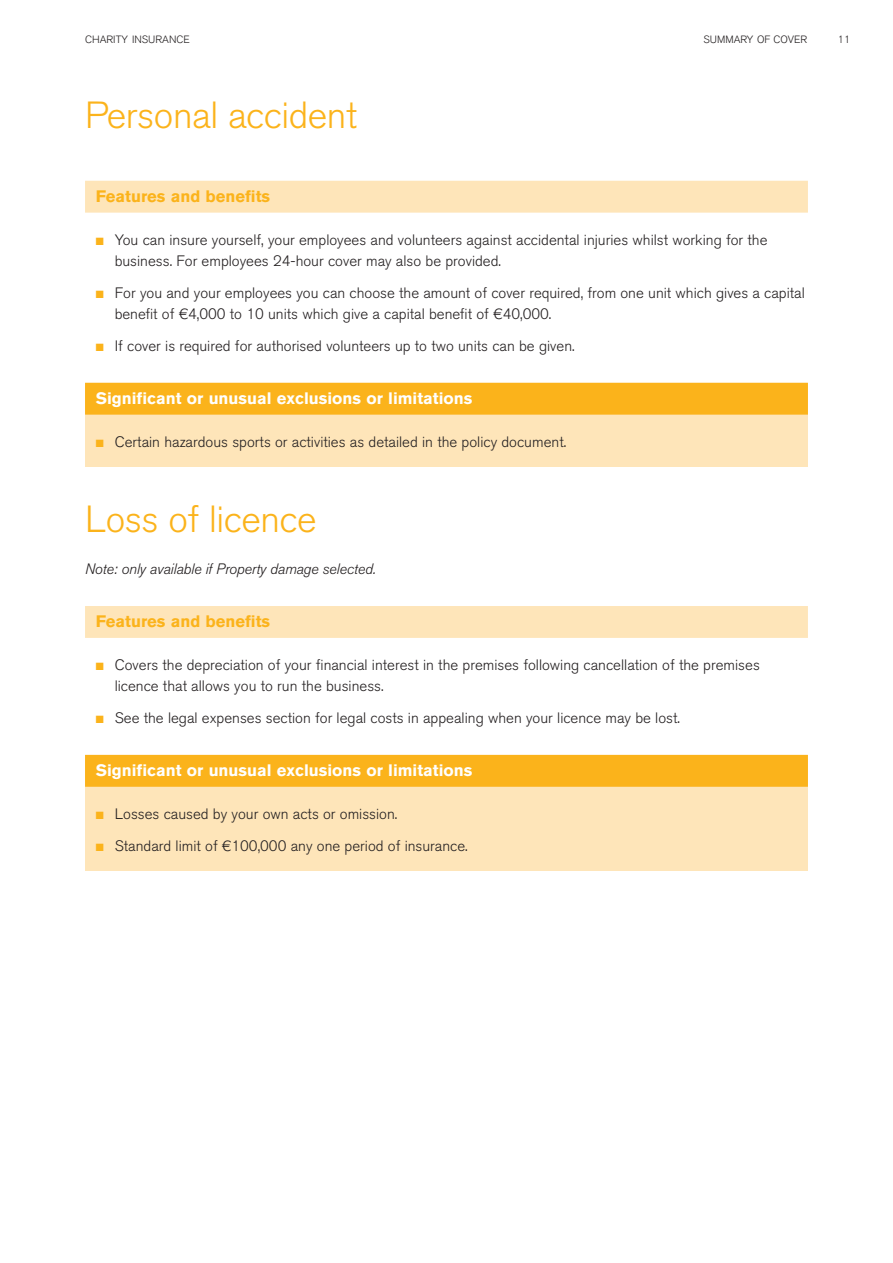
<style>
.page{position:relative;width:893px;height:1263px;background:#fff}
.page>*{position:absolute;margin:0;border:0;box-sizing:border-box;transform-origin:0 0}
.t1{font:300 37.5px "Akzidenz Grotesk BQ";letter-spacing:-.01em;color:#fbb31b}
.t2{font:700 16.5px "Akzidenz Grotesk BQ";color:#fff}
.t3{font:700 16.5px "Akzidenz Grotesk BQ";color:#fbb31b}
.t4{font:300 15px/21.3px "Akzidenz Grotesk BQ";color:#231f20}
.t5{font:italic 300 15px "Akzidenz Grotesk BQ";letter-spacing:-.01em;color:#231f20}
.t6{font:300 10.5px "Akzidenz Grotesk BQ";color:#231f20}
.s1{color:#fbb31b}
</style>
<div class="page">
<div style="left:85px;top:386px;width:723px;height:80px;background:#fee5b9"></div>
<div style="left:85px;top:758px;width:723px;height:113px;background:#fee5b9"></div>
<div style="left:85px;top:181px;width:723px;height:32px;background:#fee5b9"></div>
<div style="left:85px;top:383px;width:723px;height:32px;background:#fbb31b"></div>
<div style="left:85px;top:606px;width:723px;height:32px;background:#fee5b9"></div>
<div style="left:85px;top:755px;width:723px;height:32px;background:#fbb31b"></div>
<p class="t6" style="left:85px;top:35px;width:106px">CHARITY INSURANCE</p>
<p class="t6" style="left:703px;top:35px;width:105px">SUMMARY OF COVER</p>
<p class="t6" style="left:838px;top:35px;width:14px">11</p>
<h1 class="t1" style="left:85px;top:101px;width:273px">Personal accident</h1>
<p class="t3" style="left:96px;top:190px;width:176px">Features and benefits</p>
<p class="t4" style="left:115px;top:230px;width:654px;text-indent:-19px"><span class="s1">■</span> You can insure yourself, your employees and volunteers against accidental injuries whilst working for the business. For employees 24-hour cover may also be provided.</p>
<p class="t4" style="left:115px;top:284px;width:692px;text-indent:-19px"><span class="s1">■</span> For you and your employees you can choose the amount of cover required, from one unit which gives a capital benefit of €4,000 to 10 units which give a capital benefit of €40,000.</p>
<p class="t4" style="left:96px;top:337px;width:480px"><span class="s1">■</span> If cover is required for authorised volunteers up to two units can be given.</p>
<p class="t2" style="left:96px;top:392px;width:378px">Significant or unusual exclusions or limitations</p>
<p class="t4" style="left:96px;top:432px;width:472px"><span class="s1">■</span> Certain hazardous sports or activities as detailed in the policy document.</p>
<h1 class="t1" style="left:85px;top:505px;width:233px">Loss of licence</h1>
<p class="t5" style="left:85px;top:563px;width:292px">Note: only available if Property damage selected.</p>
<p class="t3" style="left:96px;top:616px;width:176px">Features and benefits</p>
<p class="t4" style="left:115px;top:656px;width:647px;text-indent:-19px"><span class="s1">■</span> Covers the depreciation of your financial interest in the premises following cancellation of the premises licence that allows you to run the business.</p>
<p class="t4" style="left:96px;top:709px;width:586px"><span class="s1">■</span> See the legal expenses section for legal costs in appealing when your licence may be lost.</p>
<p class="t2" style="left:96px;top:764px;width:378px">Significant or unusual exclusions or limitations</p>
<p class="t4" style="left:96px;top:804px;width:303px"><span class="s1">■</span> Losses caused by your own acts or omission.</p>
<p class="t4" style="left:96px;top:836px;width:374px"><span class="s1">■</span> Standard limit of €100,000 any one period of insurance.</p>
</div>
